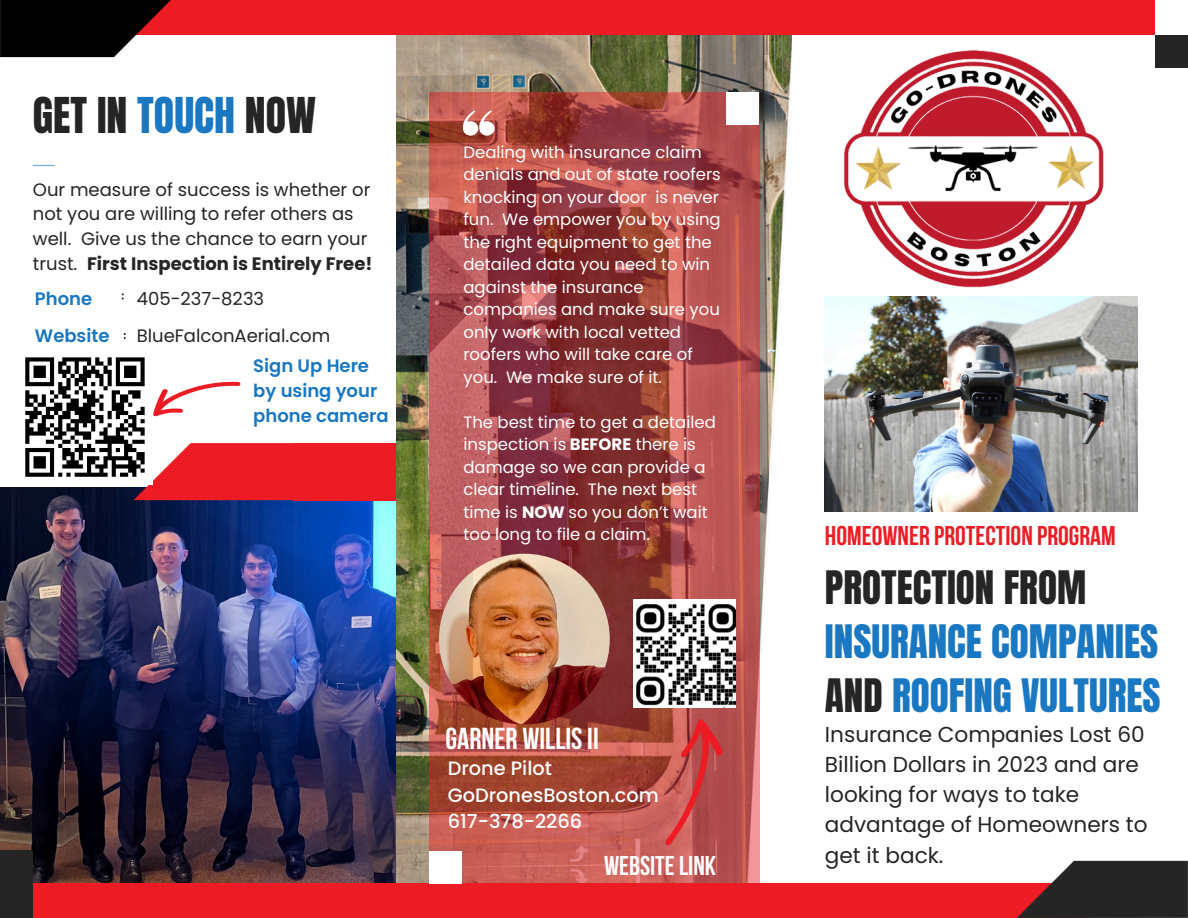
<style>
.page{position:relative;width:1188px;height:918px;background:#fff}
.page>*{position:absolute;margin:0;border:0;box-sizing:border-box;transform-origin:0 0}
.t1{font:42px "Anton";color:#252525}
.t2{font:39.15px/54px "Anton";color:#1a77c1}
.t3{font:39.15px "Anton";color:#252525}
.t4{font:700 30.15px "Bebas Neue";color:#fff}
.t5{font:700 27px "Bebas Neue";color:#ed1c24}
.t6{font:700 27px "Bebas Neue";color:#fff}
.t7{font:21.6px/30.2px "Poppins";color:#252525}
.t8{font:500 19.35px/26.5px "Poppins";color:#fff}
.t9{font:18px/24.8px "Poppins";color:#252525}
.t10{font:600 18px/24.8px "Poppins";color:#1a77c1}
.t11{font:16.5px/22.5px "Poppins";color:#fff}
.s1{color:#1a77c1}
.s2{font-weight:700}
.s3{color:#252525}
</style>
<div class="page">
<img style="left:825px;top:296px;width:312px;height:215px">
<img style="left:0;top:488px;width:396px;height:395px">
<img style="left:396px;top:35px;width:396px;height:848px">
<div style="left:33px;top:883px;width:1052px;height:35px;background:#ed1c24"></div>
<svg style="left:1017px;top:861px;width:171px;height:57px"></svg>
<div style="left:103px;top:0;width:1052px;height:35px;background:#ed1c24"></div>
<svg style="left:0;top:0;width:171px;height:57px"></svg>
<div style="left:0;top:850px;width:33px;height:68px;background:#252525"></div>
<svg style="left:429px;top:92px;width:330px;height:791px;background:#a54745"></svg>
<div style="left:429px;top:851px;width:33px;height:33px;background:#fff"></div>
<div style="left:726px;top:92px;width:33px;height:33px;background:#fff"></div>
<svg style="left:33px;top:165px;width:21px;height:1px"></svg>
<svg style="left:122px;top:293px;width:2px;height:7px"></svg>
<div style="left:294px;top:443px;width:102px;height:57px;background:#ed1c24"></div>
<div style="left:1155px;top:35px;width:33px;height:33px;background:#252525"></div>
<img style="left:439px;top:554px;width:171px;height:171px;border-radius:50%">
<svg style="left:462px;top:110px;width:32px;height:26px"></svg>
<svg style="left:21px;top:357px;width:273px;height:143px"></svg>
<svg style="left:629px;top:718px;width:112px;height:129px;background:#ba4d49"></svg>
<img style="left:825px;top:50px;width:295px;height:265px">
<img style="left:633px;top:600px;width:103px;height:108px">
<p class="t1" style="left:33px;top:85px;width:285px">GET IN <span class="s1">TOUCH</span> NOW</p>
<h1 class="t9" style="left:33px;top:177px;width:341px">Our measure of success is whether or not you are willing to refer others as well. Give us the chance to earn your trust. <span class="s2">First Inspection is Entirely Free!</span></h1>
<h1 class="t10" style="left:35px;top:286px;width:59px">Phone</h1>
<h6 class="t9" style="left:137px;top:286px;width:129px">405-237-8233</h6>
<h5 class="t10" style="left:35px;top:323px;width:76px">Website</h5>
<h6 class="t9" style="left:137px;top:323px;width:195px">BlueFalconAerial.com</h6>
<p class="t10" style="left:253px;top:354px;width:137px">Sign Up Here by using your phone camera</p>
<p class="t11" style="left:464px;top:141px;width:259px">Dealing with insurance claim denials and out of state roofers knocking on your door is never fun. We empower you by using the right equipment to get the detailed data you need to win against the insurance companies and make sure you only work with local vetted roofers who will take care of you. We make sure of it.</p>
<p class="t11" style="left:464px;top:411px;width:254px">The best time to get a detailed inspection is <span class="s2">BEFORE</span> there is damage so we can provide a clear timeline. The next best time is <span class="s2">NOW</span> so you don’t wait too long to file a claim.</p>
<h5 class="t5" style="left:825px;top:524px;width:292px">HOMEOWNER PROTECTION PROGRAM</h5>
<h2 class="t3" style="left:825px;top:559px;width:263px">PROTECTION FROM</h2>
<h2 class="t2" style="left:825px;top:615px;width:337px">INSURANCE COMPANIES<br><span class="s3">AND</span> ROOFING VULTURES</h2>
<h3 class="t4" style="left:445px;top:727px;width:155px">GARNER WILLIS II</h3>
<p class="t7" style="left:825px;top:719px;width:324px">Insurance Companies Lost 60<br>Billion Dollars in 2023 and are looking for ways to take advantage of Homeowners to get it back.</p>
<h1 class="t8" style="left:448px;top:755px;width:213px">Drone Pilot<br>GoDronesBoston.com<br>617-378-2266</h1>
<h5 class="t6" style="left:604px;top:854px;width:114px">WEBSITELINK</h5>
</div>
